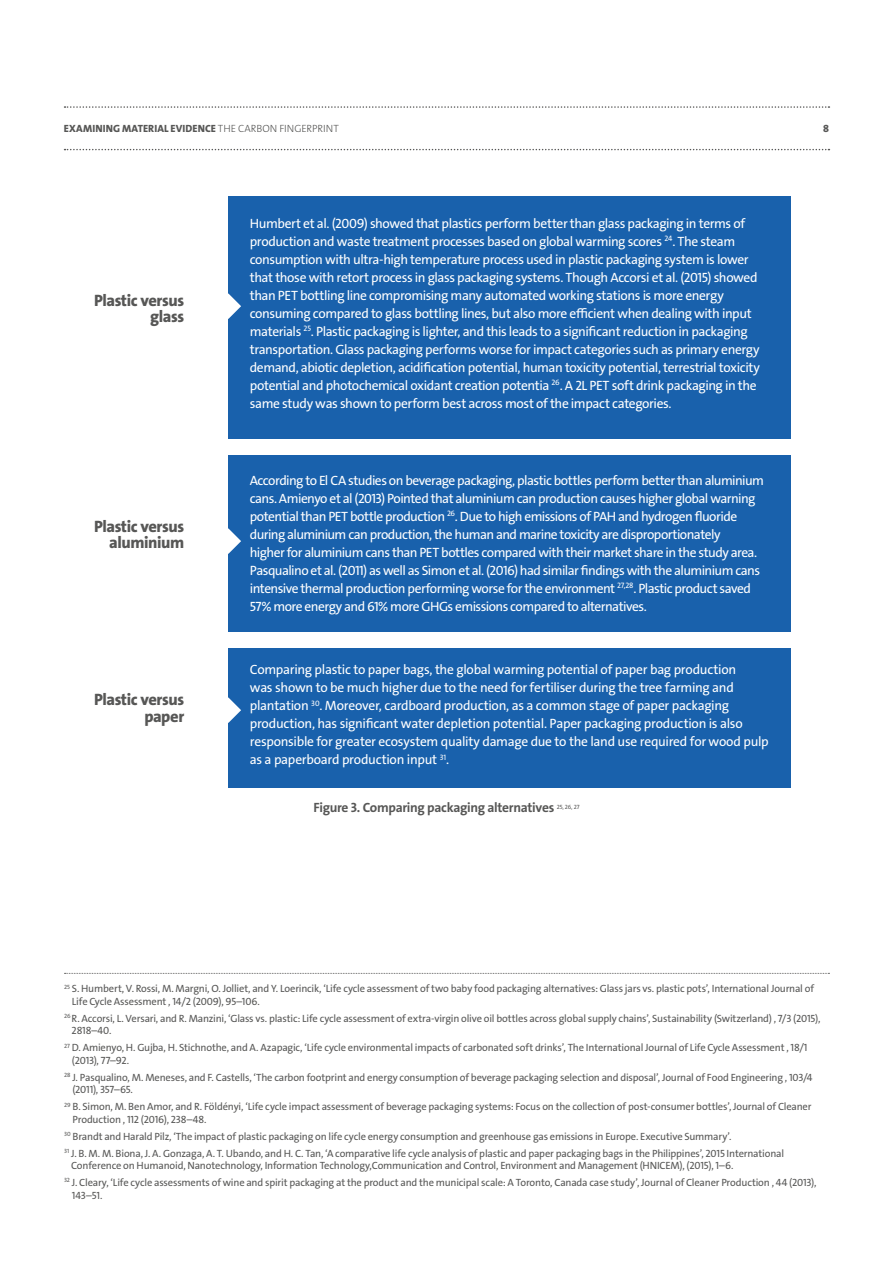
<style>
.page{position:relative;width:893px;height:1263px;background:#fff}
.page>*{position:absolute;margin:0;border:0;box-sizing:border-box;transform-origin:0 0}
.t1{font:16.5px/16.5px "The Sans Veolia W8 Ex Bld";letter-spacing:-.025em;color:#575756;text-align:right}
.t2{font:13.5px/18px "The Sans Veolia W5 Pla";letter-spacing:-.03em;color:#fff}
.t3{font:13.5px "The Sans Veolia W7 Bld";letter-spacing:-.025em;color:#575756}
.t4{font:10.5px/12.6px "The Sans Veolia W5 Pla";letter-spacing:-.015em;color:#575756}
.t5{font:10.5px "The Sans Veolia W8 Ex Bld";letter-spacing:.01em;color:#575756}
.s1{font-family:"The Sans Veolia W3 Lig"}
</style>
<div class="page">
<svg style="left:65px;top:106px;width:764px;height:2px"></svg>
<svg style="left:65px;top:149px;width:764px;height:1px"></svg>
<svg style="left:65px;top:973px;width:764px;height:1px"></svg>
<div style="left:228px;top:196px;width:563px;height:242px;background:#1961ac"></div>
<div style="left:228px;top:455px;width:563px;height:176px;background:#1961ac"></div>
<div style="left:228px;top:648px;width:563px;height:140px;background:#1961ac"></div>
<svg style="left:228px;top:293px;width:13px;height:26px"></svg>
<svg style="left:228px;top:528px;width:13px;height:26px"></svg>
<svg style="left:228px;top:697px;width:13px;height:26px"></svg>
<p class="t5" style="left:64px;top:122px;width:276px">EXAMINING MATERIAL EVIDENCE <span class="s1">THE CARBON FINGERPRINT</span></p>
<p class="t5" style="left:823px;top:122px;width:7px">8</p>
<p class="t1" style="left:94px;top:292px;width:92px">Plastic versus glass</p>
<p class="t1" style="left:94px;top:518px;width:92px">Plastic versus aluminium</p>
<p class="t1" style="left:94px;top:692px;width:92px">Plastic versus paper</p>
<p class="t2" style="left:250px;top:214px;width:512px">Humbert et al. (2009) showed that plastics perform better than glass packaging in terms of production and waste treatment processes based on global warming scores <sup>24</sup>. The steam consumption with ultra-high temperature process used in plastic packaging system is lower that those with retort process in glass packaging systems. Though Accorsi et al. (2015) showed than PET bottling line compromising many automated working stations is more energy consuming compared to glass bottling lines, but also more efficient when dealing with input materials <sup>25</sup>. Plastic packaging is lighter, and this leads to a significant reduction in packaging transportation. Glass packaging performs worse for impact categories such as primary energy demand, abiotic depletion, acidification potential, human toxicity potential, terrestrial toxicity potential and photochemical oxidant creation potentia <sup>26</sup>. A 2L PET soft drink packaging in the same study was shown to perform best across most of the impact categories.</p>
<p class="t2" style="left:250px;top:471px;width:516px">According to El CA studies on beverage packaging, plastic bottles perform better than aluminium cans. Amienyo et al (2013) Pointed that aluminium can production causes higher global warning potential than PET bottle production <sup>26</sup>. Due to high emissions of PAH and hydrogen fluoride during aluminium can production, the human and marine toxicity are disproportionately<br>higher for aluminium cans than PET bottles compared with their market share in the study area.<br>Pasqualino et al. (2011) as well as Simon et al. (2016) had similar findings with the aluminium cans intensive thermal production performing worse for the environment <sup>27,28</sup>. Plastic product saved 57% more energy and 61% more GHGs emissions compared to alternatives.</p>
<p class="t2" style="left:250px;top:661px;width:520px">Comparing plastic to paper bags, the global warming potential of paper bag production<br>was shown to be much higher due to the need for fertiliser during the tree farming and plantation <sup>30</sup>. Moreover, cardboard production, as a common stage of paper packaging production, has significant water depletion potential. Paper packaging production is also responsible for greater ecosystem quality damage due to the land use required for wood pulp as a paperboard production input <sup>31</sup>.</p>
<p class="t3" style="left:314px;top:799px;width:267px">Figure 3. Comparing packaging alternatives <sup>25,</sup> <sup>26,</sup> <sup>27</sup></p>
<p class="t4" style="left:72px;top:982px;width:744px;text-indent:-8px"><sup>25</sup> S. Humbert, V. Rossi, M. Margni, O. Jolliet, and Y. Loerincik, ‘Life cycle assessment of two baby food packaging alternatives: Glass jars vs. plastic pots’, International Journal of<br>Life Cycle Assessment , 14/2 (2009), 95–106.</p>
<p class="t4" style="left:72px;top:1012px;width:750px;text-indent:-7px"><sup>26</sup> R. Accorsi, L. Versari, and R. Manzini, ‘Glass vs. plastic: Life cycle assessment of extra-virgin olive oil bottles across global supply chains’, Sustainability (Switzerland) , 7/3 (2015),<br>2818–40.</p>
<p class="t4" style="left:72px;top:1041px;width:737px;text-indent:-8px"><sup>27</sup> D. Amienyo, H. Gujba, H. Stichnothe, and A. Azapagic, ‘Life cycle environmental impacts of carbonated soft drinks’, The International Journal of Life Cycle Assessment , 18/1 (2013), 77–92.</p>
<p class="t4" style="left:72px;top:1071px;width:742px;text-indent:-8px"><sup>28</sup> J. Pasqualino, M. Meneses, and F. Castells, ‘The carbon footprint and energy consumption of beverage packaging selection and disposal’, Journal of Food Engineering , 103/4 (2011), 357–65.</p>
<p class="t4" style="left:73px;top:1100px;width:740px;text-indent:-8px"><sup>29</sup> B. Simon, M. Ben Amor, and R. Földényi, ‘Life cycle impact assessment of beverage packaging systems: Focus on the collection of post-consumer bottles’, Journal of Cleaner<br>Production , 112 (2016), 238–48.</p>
<p class="t4" style="left:64px;top:1128px;width:721px;line-height:16.8px"><sup>30</sup> Brandt and Harald Pilz, ‘The impact of plastic packaging on life cycle energy consumption and greenhouse gas emissions in Europe. Executive Summary’.<br><sup>31</sup> J. B. M. M. Biona, J. A. Gonzaga, A. T. Ubando, and H. C. Tan, ‘A comparative life cycle analysis of plastic and paper packaging bags in the Philippines’, 2015 International</p>
<p class="t4" style="left:64px;top:1157px;width:754px;line-height:16.8px;text-indent:7px">Conference on Humanoid, Nanotechnology, Information Technology,Communication and Control, Environment and Management (HNICEM), (2015), 1–6.<br><sup>32</sup> J. Cleary, ‘Life cycle assessments of wine and spirit packaging at the product and the municipal scale: A Toronto, Canada case study’, Journal of Cleaner Production , 44 (2013),</p>
<p class="t4" style="left:72px;top:1189px;width:32px">143–51.</p>
</div>
